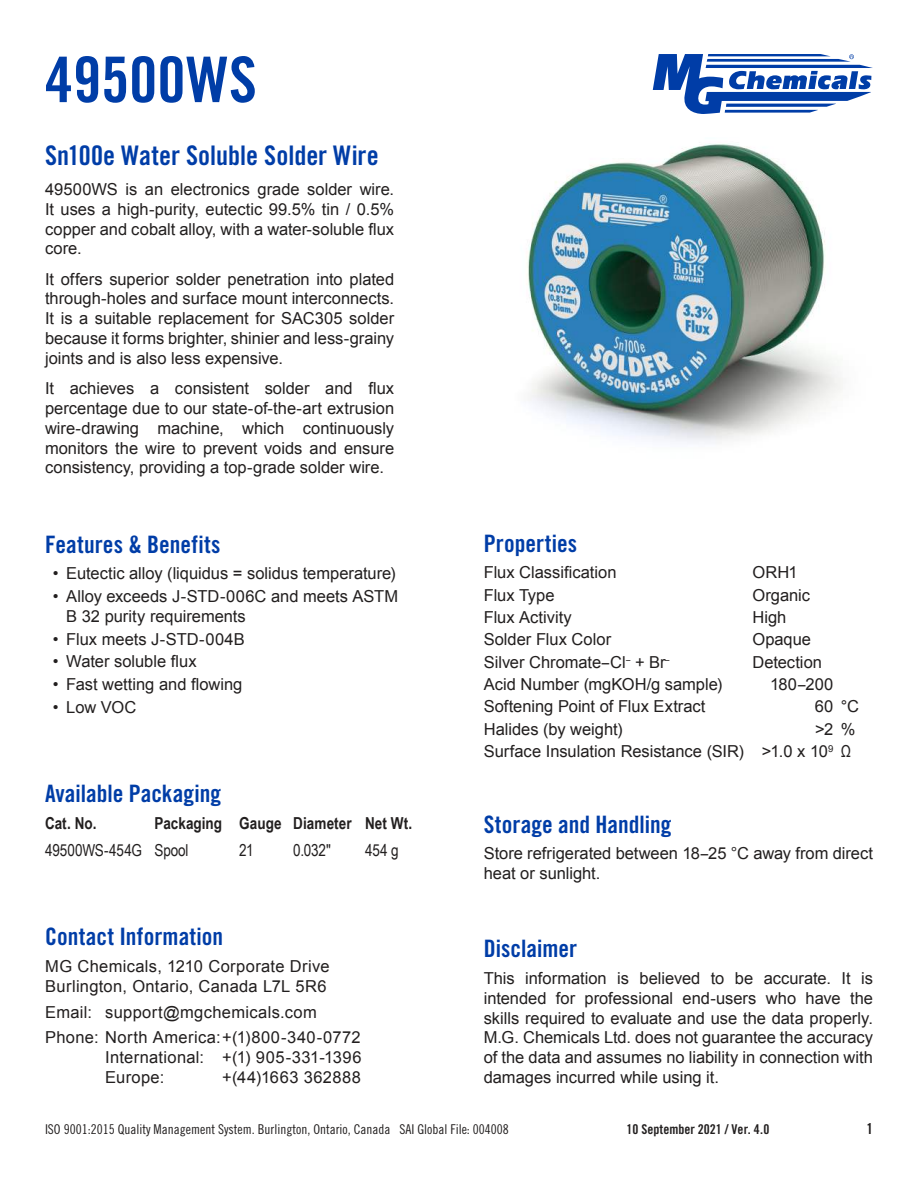
<style>
.page{position:relative;width:918px;height:1188px;background:#fff}
.page>*{position:absolute;margin:0;border:0;box-sizing:border-box;transform-origin:0 0}
.t1{font:63px "Trade Gothic Bold Cond Twenty";letter-spacing:.005em;color:#003da7}
.t2{font:27px "Trade Gothic Bold Cond Twenty";color:#003da7}
.t3{font:24px "Trade Gothic Bold Cond Twenty";color:#003da7}
.t4{font:16.5px/19.8px "Arial";color:#221f1f;text-align:justify}
.t5{font:16.5px/19.8px "Arial";letter-spacing:.02em;color:#221f1f}
.t6{font:700 16.5px "Arial Narrow";letter-spacing:.005em;color:#221f1f}
.t7{font:16.5px "Arial Narrow";letter-spacing:-.005em;color:#221f1f}
.t8{font:16.5px "Arial";letter-spacing:.03em;color:#221f1f}
.t9{font:15px "Trade Gothic Bold Cond Twenty";color:#221f1f}
.t10{font:13.5px "Trade Gothic LT Std Cn 18";color:#221f1f}
.t11{font:13.5px "Trade Gothic Bold Cond Twenty";color:#221f1f}
.s1{font-family:"Arial Narrow"}
</style>
<div class="page">
<svg style="left:653px;top:54px;width:220px;height:60px"></svg>
<img style="left:528px;top:144px;width:315px;height:299px">
<h1 class="t1" style="left:45px;top:44px;width:213px">49500WS</h1>
<h2 class="t2" style="left:45px;top:145px;width:335px">Sn100e Water Soluble Solder Wire</h2>
<p class="t4" style="left:45px;top:181px;width:351px">49500WS is an electronics grade solder wire.<br>It uses a high-purity, eutectic 99.5% tin / 0.5% copper and cobalt alloy, with a water-soluble 昀氀ux core.</p>
<p class="t4" style="left:45px;top:270px;width:351px">It offers superior solder penetration into plated through-holes and surface mount interconnects.<br>It is a suitable replacement for SAC305 solder because it forms brighter, shinier and less-grainy joints and is also less expensive.</p>
<p class="t4" style="left:45px;top:379px;width:351px">It achieves a consistent solder and 昀氀ux percentage due to our state-of-the-art extrusion wire-drawing machine, which continuously monitors the wire to prevent voids and ensure consistency, providing a top-grade solder wire.</p>
<h3 class="t3" style="left:45px;top:535px;width:177px">Features &amp; Benefits</h3>
<p class="t4" style="left:53px;top:565px;width:345px">• Eutectic alloy (liquidus = solidus temperature)</p>
<p class="t4" style="left:66px;top:587px;width:333px;text-indent:-14px">• Alloy exceeds J-STD-006C and meets ASTM<br>B 32 purity requirements</p>
<p class="t4" style="left:53px;top:629px;width:193px">• Flux meets J-STD-004B</p>
<p class="t4" style="left:53px;top:652px;width:145px">• Water soluble 昀氀ux</p>
<p class="t4" style="left:53px;top:675px;width:191px">• Fast wetting and 昀氀owing</p>
<p class="t4" style="left:53px;top:699px;width:85px">• Low VOC</p>
<h3 class="t3" style="left:45px;top:784px;width:178px">Available Packaging</h3>
<p class="t6" style="left:45px;top:817px;width:53px">Cat. No.</p>
<p class="t6" style="left:154px;top:817px;width:259px">Packaging Gauge Diameter Net Wt.</p>
<p class="t7" style="left:45px;top:844px;width:145px">49500WS-454G Spool</p>
<p class="t7" style="left:239px;top:844px;width:16px">21</p>
<p class="t7" style="left:293px;top:838px;width:39px">0.032″</p>
<p class="t7" style="left:365px;top:844px;width:35px">454 g</p>
<h3 class="t3" style="left:45px;top:928px;width:179px">Contact Information</h3>
<p class="t5" style="left:45px;top:956px;width:286px">MG Chemicals, 1210 Corporate Drive<br>Burlington, Ontario, Canada L7L 5R6</p>
<p class="t5" style="left:45px;top:1000px;width:317px;line-height:25.8px">Email: support@mgchemicals.com<br>Phone: North America: +(1)800-340-0772</p>
<p class="t5" style="left:105px;top:1049px;width:258px">International: +(1) 905-331-1396<br>Europe:</p>
<p class="t8" style="left:222px;top:1071px;width:140px">+(44)1663 362888</p>
<h3 class="t3" style="left:484px;top:534px;width:95px">Properties</h3>
<p class="t4" style="left:484px;top:563px;width:134px">Flux Classi昀椀cation</p>
<p class="t4" style="left:752px;top:564px;width:47px">ORH1</p>
<p class="t4" style="left:484px;top:585px;width:72px">Flux Type</p>
<p class="t4" style="left:752px;top:587px;width:59px">Organic</p>
<p class="t4" style="left:484px;top:608px;width:90px">Flux Activity</p>
<p class="t4" style="left:752px;top:609px;width:35px">High</p>
<p class="t4" style="left:484px;top:630px;width:129px">Solder Flux Color</p>
<p class="t4" style="left:752px;top:631px;width:60px">Opaque</p>
<p class="t4" style="left:484px;top:652px;width:187px">Silver Chromate<span class="s1">–</span>Cl<sup>–</sup> + Br<sup>–</sup></p>
<p class="t4" style="left:752px;top:653px;width:71px">Detection</p>
<p class="t4" style="left:484px;top:676px;width:240px">Acid Number (mgKOH/g sample)</p>
<p class="t4" style="left:770px;top:676px;width:65px">180<span class="s1">–</span>200</p>
<p class="t4" style="left:484px;top:697px;width:223px">Softening Point of Flux Extract</p>
<p class="t4" style="left:815px;top:698px;width:46px">60 <span class="s1">°</span>C</p>
<p class="t4" style="left:484px;top:720px;width:140px">Halides (by weight)</p>
<p class="t4" style="left:484px;top:719px;width:373px;line-height:22.4px;text-align:right">&gt;2 %<br>Surface Insulation Resistance (SIR) &gt;1.0 x 10<sup>9</sup> <span class="s1">Ω</span></p>
<h3 class="t3" style="left:484px;top:815px;width:189px">Storage and Handling</h3>
<p class="t4" style="left:484px;top:845px;width:391px">Store refrigerated between 18<span class="s1">–</span>25 °C away from direct heat or sunlight.</p>
<h3 class="t3" style="left:484px;top:940px;width:95px">Disclaimer</h3>
<p class="t4" style="left:484px;top:968px;width:391px">This information is believed to be accurate. It is intended for professional end-users who have the skills required to evaluate and use the data properly.<br>M.G. Chemicals Ltd. does not guarantee the accuracy of the data and assumes no liability in connection with damages incurred while using it.</p>
<p class="t10" style="left:45px;top:1124px;width:465px">ISO 9001:2015 Quality Management System. Burlington, Ontario, Canada SAI Global File: 004008</p>
<p class="t11" style="left:627px;top:1124px;width:144px">10 September 2021 / Ver. 4.0</p>
<p class="t9" style="left:866px;top:1123px;width:8px">1</p>
</div>
